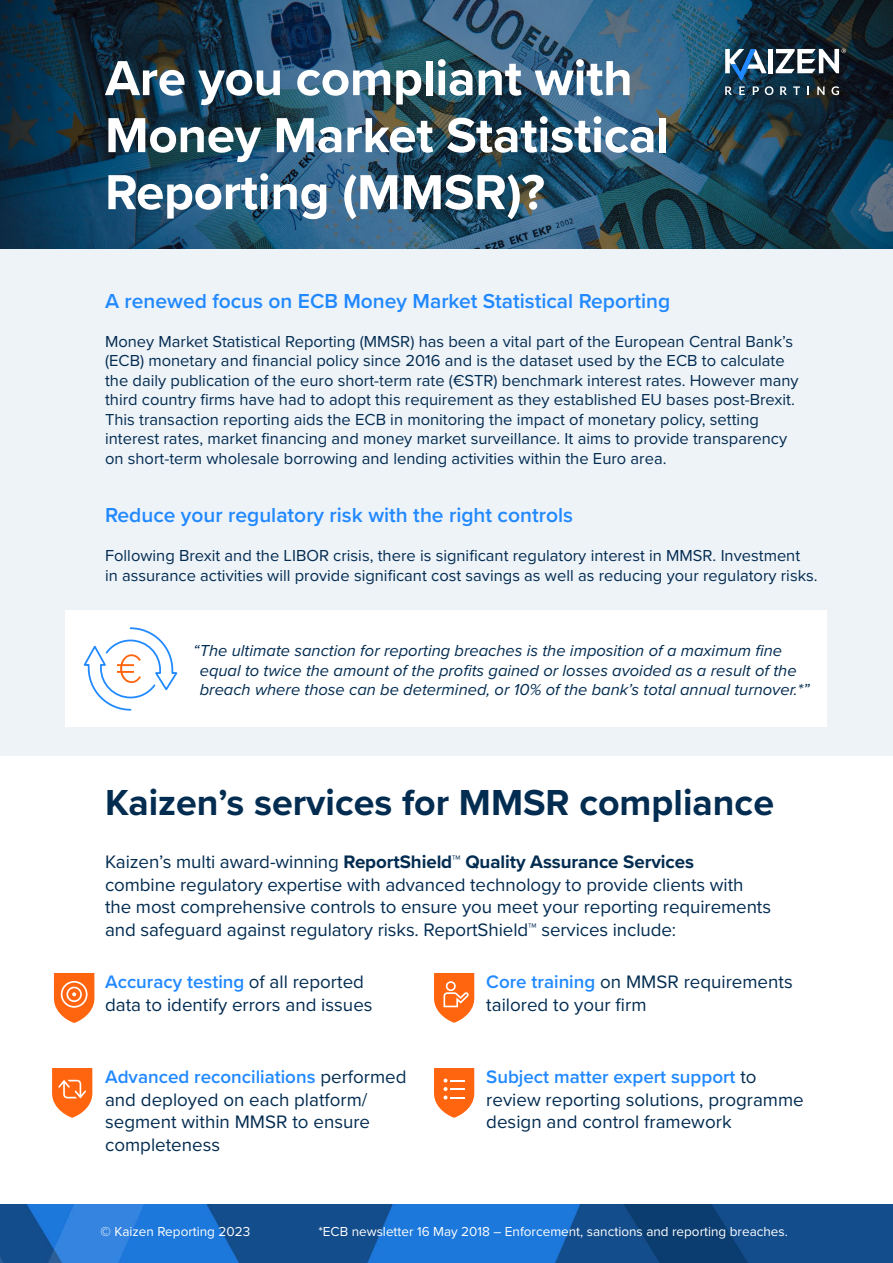
<style>
.page{position:relative;width:893px;height:1263px;background:#fff}
.page>*{position:absolute;margin:0;border:0;box-sizing:border-box;transform-origin:0 0}
.t1{font:700 51px/57px "Proxima Nova";letter-spacing:-.005em;color:#fff}
.t2{font:700 37.5px "Proxima Nova";color:#032c51}
.t3{font:600 21px "Proxima Nova";color:#2189ff}
.t4{font:18.75px/22.5px "Proxima Nova";letter-spacing:-.005em;color:#032c51}
.t5{font:16.5px/19.5px "Proxima Nova";color:#032c51}
.t6{font:italic 16.5px/19.5px "Proxima Nova";color:#032c51}
.t7{font:13.5px "Proxima Nova";color:#fff}
.s1{font-weight:700}
.s2{font-weight:600;color:#2189ff}
</style>
<div class="page">
<div style="left:0;top:249px;width:892px;height:507px;background:#eef3f8"></div>
<img style="left:0;top:1204px;width:892px;height:59px">
<img style="left:0;top:0;width:892px;height:249px">
<div style="left:66px;top:610px;width:761px;height:117px;background:#fff"></div>
<svg style="left:54px;top:973px;width:40px;height:50px"></svg>
<svg style="left:52px;top:1068px;width:40px;height:50px"></svg>
<svg style="left:434px;top:973px;width:40px;height:50px"></svg>
<svg style="left:434px;top:1068px;width:40px;height:50px"></svg>
<svg style="left:83px;top:627px;width:95px;height:84px"></svg>
<img style="left:725px;top:49px;width:120px;height:46px">
<h1 class="t1" style="left:105px;top:49px;width:565px">Are you compliant with<br>Money Market Statistical<br>Reporting (MMSR)?</h1>
<p class="t3" style="left:105px;top:285px;width:566px">A renewed focus on ECB Money Market Statistical Reporting</p>
<p class="t5" style="left:105px;top:331px;width:695px">Money Market Statistical Reporting (MMSR) has been a vital part of the European Central Bank’s (ECB) monetary and financial policy since 2016 and is the dataset used by the ECB to calculate the daily publication of the euro short-term rate (€STR) benchmark interest rates. However many third country firms have had to adopt this requirement as they established EU bases post-Brexit.<br>This transaction reporting aids the ECB in monitoring the impact of monetary policy, setting interest rates, market financing and money market surveillance. It aims to provide transparency on short-term wholesale borrowing and lending activities within the Euro area.</p>
<p class="t3" style="left:105px;top:499px;width:469px">Reduce your regulatory risk with the right controls</p>
<p class="t5" style="left:105px;top:545px;width:714px">Following Brexit and the LIBOR crisis, there is significant regulatory interest in MMSR. Investment<br>in assurance activities will provide significant cost savings as well as reducing your regulatory risks.</p>
<p class="t6" style="left:200px;top:640px;width:611px;text-indent:-6px">“The ultimate sanction for reporting breaches is the imposition of a maximum fine equal to twice the amount of the profits gained or losses avoided as a result of the breach where those can be determined, or 10% of the bank’s total annual turnover.*”</p>
<h2 class="t2" style="left:105px;top:774px;width:670px">Kaizen’s services for MMSR compliance</h2>
<p class="t4" style="left:105px;top:850px;width:667px">Kaizen’s multi award-winning <span class="s1">ReportShield™ Quality Assurance Services<br></span>combine regulatory expertise with advanced technology to provide clients with the most comprehensive controls to ensure you meet your reporting requirements and safeguard against regulatory risks. ReportShield™ services include:</p>
<p class="t4" style="left:105px;top:970px;width:269px"><span class="s2">Accuracy testing</span> of all reported data to identify errors and issues</p>
<p class="t4" style="left:486px;top:970px;width:308px"><span class="s2">Core training</span> on MMSR requirements tailored to your firm</p>
<p class="t4" style="left:105px;top:1065px;width:303px"><span class="s2">Advanced reconciliations</span> performed and deployed on each platform/ segment within MMSR to ensure completeness</p>
<p class="t4" style="left:486px;top:1065px;width:319px"><span class="s2">Subject matter expert support</span> to review reporting solutions, programme design and control framework</p>
<p class="t7" style="left:100px;top:1222px;width:151px">© Kaizen Reporting 2023</p>
<p class="t7" style="left:318px;top:1222px;width:471px">*ECB newsletter 16 May 2018 – Enforcement, sanctions and reporting breaches.</p>
</div>
